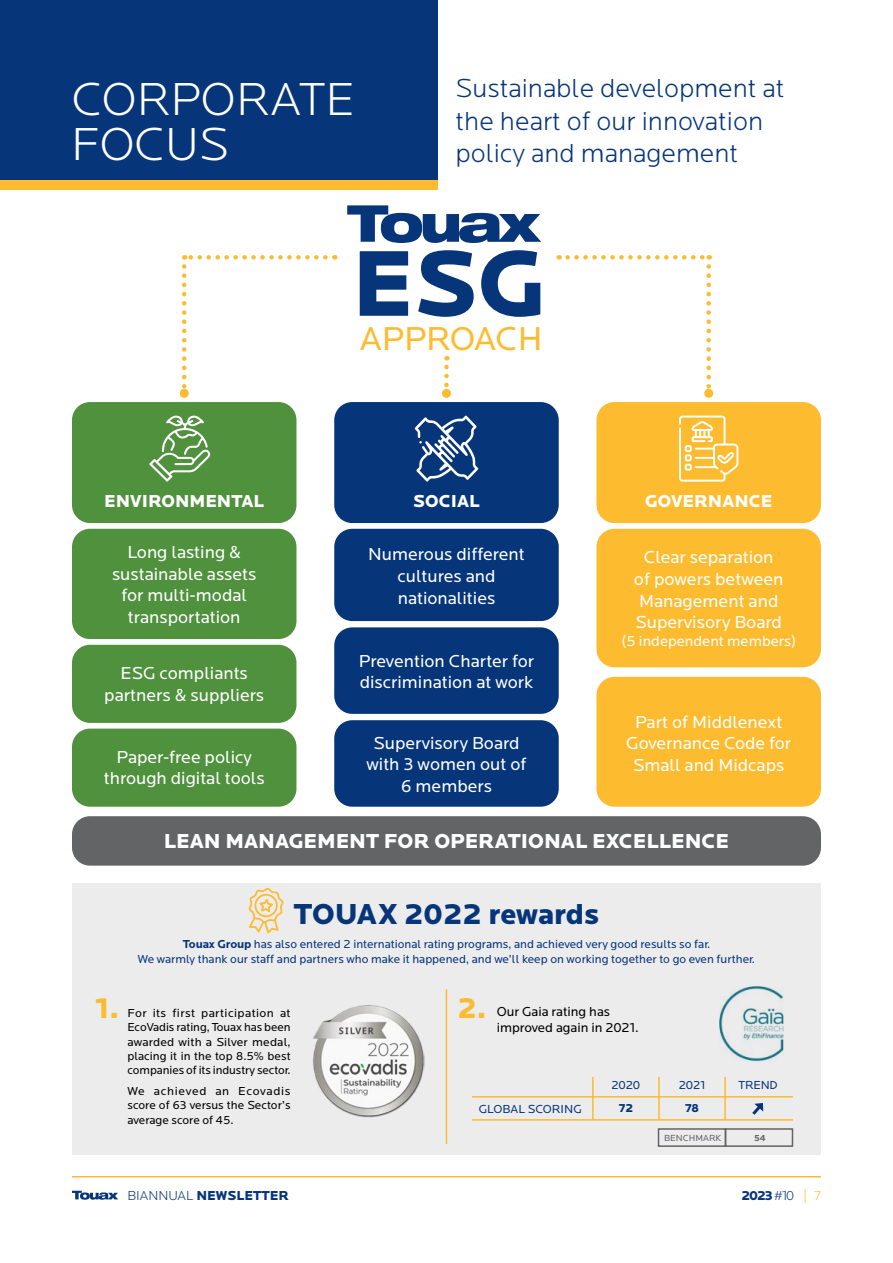
<style>
.page{position:relative;width:893px;height:1263px;background:#fff}
.page>*{position:absolute;margin:0;border:0;box-sizing:border-box;transform-origin:0 0}
.t1{font:900 96.9px "Locator";color:#06357a}
.t2{font:300 48px/45px "Locator";color:#fff}
.t3{font:34.35px "Locator";color:#fdbb30}
.t4{font:900 30px "Locator";letter-spacing:-.005em;color:#06357a}
.t5{font:900 30px "Locator";color:#fdbb30}
.t6{font:300 27px/32.4px "Locator";color:#06357a}
.t7{font:900 21px "Locator";color:#fff}
.t8{font:18px/21.6px "Locator";color:#fff;text-align:center}
.t9{font:900 18px "Locator";color:#fff}
.t10{font:15px "Locator";color:#fff}
.t11{font:13.5px/16.2px "Locator";color:#000}
.t12{font:900 13.5px "Locator";color:#06357a}
.t13{font:12.15px "Locator";color:#06357a}
.t14{font:900 12.15px "Locator";color:#06357a}
.t15{font:12px/14.4px "Locator";color:#000;text-align:justify}
.t16{font:12px/14.4px "Locator";color:#06357a;text-align:center}
.t17{font:9.15px "Locator";color:#636466}
.t18{font:700 9.15px "Locator";color:#636466}
.s1{font-weight:700}
.s2{font-weight:300}
.s3{font-weight:300;color:#fdbb30}
</style>
<div class="page">
<svg style="left:72px;top:1191px;width:46px;height:9px"></svg>
<div style="left:72px;top:884px;width:749px;height:271px;background:#ececed"></div>
<div style="left:72px;top:402px;width:224px;height:121px;background:#50913e;border-radius:18px"></div>
<div style="left:72px;top:529px;width:224px;height:110px;background:#50913e;border-radius:18px"></div>
<div style="left:334px;top:529px;width:225px;height:92px;background:#06357a;border-radius:18px"></div>
<div style="left:596px;top:529px;width:225px;height:138px;background:#fdbb30;border-radius:18px"></div>
<div style="left:72px;top:645px;width:224px;height:78px;background:#50913e;border-radius:18px"></div>
<div style="left:334px;top:627px;width:225px;height:87px;background:#06357a;border-radius:18px"></div>
<div style="left:596px;top:677px;width:225px;height:130px;background:#fdbb30;border-radius:18px"></div>
<div style="left:72px;top:729px;width:224px;height:78px;background:#50913e;border-radius:18px"></div>
<div style="left:72px;top:816px;width:749px;height:50px;background:#636466;border-radius:18px"></div>
<div style="left:334px;top:720px;width:225px;height:87px;background:#06357a;border-radius:18px"></div>
<div style="left:334px;top:402px;width:225px;height:121px;background:#06357a;border-radius:18px"></div>
<div style="left:596px;top:402px;width:225px;height:121px;background:#fdbb30;border-radius:18px"></div>
<div style="left:0;top:0;width:437px;height:189px;background:#06357a"></div>
<div style="left:0;top:180px;width:437px;height:9px;background:#fdbb30"></div>
<svg style="left:149px;top:415px;width:62px;height:67px"></svg>
<svg style="left:414px;top:415px;width:64px;height:67px"></svg>
<svg style="left:679px;top:416px;width:59px;height:66px"></svg>
<svg style="left:184px;top:255px;width:141px;height:5px"></svg>
<svg style="left:182px;top:266px;width:4px;height:123px"></svg>
<div style="left:180px;top:389px;width:9px;height:9px;background:#fdbb30;border-radius:50%"></div>
<svg style="left:568px;top:255px;width:142px;height:5px"></svg>
<svg style="left:706px;top:266px;width:5px;height:123px"></svg>
<div style="left:704px;top:389px;width:9px;height:9px;background:#fdbb30;border-radius:50%"></div>
<svg style="left:444px;top:367px;width:5px;height:22px"></svg>
<div style="left:442px;top:389px;width:9px;height:9px;background:#fdbb30;border-radius:50%"></div>
<svg style="left:248px;top:888px;width:36px;height:45px"></svg>
<img style="left:313px;top:1005px;width:111px;height:112px">
<img style="left:719px;top:986px;width:65px;height:75px">
<hr style="left:446px;top:989px;width:1px;height:155px;background:#fdbb30">
<hr style="left:592px;top:1077px;width:2px;height:43px;background:#fdbb30">
<hr style="left:658px;top:1077px;width:2px;height:43px;background:#fdbb30">
<hr style="left:724px;top:1077px;width:2px;height:43px;background:#fdbb30">
<svg style="left:752px;top:1103px;width:11px;height:12px"></svg>
<hr style="left:472px;top:1096px;width:321px;height:1px;background:#fdbb30">
<hr style="left:472px;top:1119px;width:321px;height:1px;background:#fdbb30">
<div style="left:658px;top:1128px;width:68px;height:19px;border:2px solid #636466"></div>
<div style="left:725px;top:1128px;width:68px;height:19px;border:2px solid #636466"></div>
<svg style="left:347px;top:205px;width:194px;height:38px"></svg>
<hr style="left:72px;top:1176px;width:749px;height:1px;background:#fdbb30">
<h2 class="t2" style="left:71px;top:76px;width:285px">CORPORATE<br>FOCUS</h2>
<h3 class="t6" style="left:455px;top:72px;width:331px">Sustainable development at the heart of our innovation policy and management</h3>
<h1 class="t1" style="left:351px;top:226px;width:196px">ESG</h1>
<h3 class="t3" style="left:360px;top:319px;width:184px">APPROACH</h3>
<p class="t9" style="left:413px;top:490px;width:68px">SOCIAL</p>
<p class="t9" style="left:645px;top:490px;width:129px">GOVERNANCE</p>
<p class="t9" style="left:104px;top:490px;width:161px">ENVIRONMENTAL</p>
<p class="t8" style="left:112px;top:541px;width:146px">Long lasting &amp; sustainable assets for multi-modal transportation</p>
<p class="t8" style="left:368px;top:544px;width:158px">Numerous different cultures and nationalities</p>
<p class="t8" style="left:634px;top:547px;width:151px">Clear separation of powers between<br>Management and<br>Supervisory Board</p>
<p class="t10" style="left:621px;top:633px;width:176px">(5 independent members)</p>
<p class="t8" style="left:104px;top:662px;width:161px">ESG compliants partners &amp; suppliers</p>
<p class="t8" style="left:359px;top:650px;width:177px;text-align:left">Prevention Charter for discrimination at work</p>
<p class="t8" style="left:104px;top:746px;width:162px">Paper-free policy through digital tools</p>
<p class="t8" style="left:366px;top:732px;width:161px">Supervisory Board with 3 women out of<br>6 members</p>
<p class="t8" style="left:626px;top:711px;width:166px">Part of Middlenext<br>Governance Code for<br>Small and Midcaps</p>
<p class="t7" style="left:164px;top:828px;width:567px">LEAN MANAGEMENT FOR OPERATIONAL EXCELLENCE</p>
<h3 class="t4" style="left:294px;top:896px;width:307px">TOUAX 2022 rewards</h3>
<p class="t16" style="left:138px;top:937px;width:619px"><span class="s1">Touax Group</span> has also entered 2 international rating programs, and achieved very good results so far.<br>We warmly thank our staff and partners who make it happened, and we’ll keep on working together to go even further.</p>
<h3 class="t5" style="left:95px;top:990px;width:25px">1.</h3>
<h3 class="t5" style="left:457px;top:990px;width:30px">2.</h3>
<p class="t11" style="left:497px;top:1004px;width:143px">Our Gaia rating has improved again in 2021.</p>
<p class="t15" style="left:127px;top:1006px;width:165px">For its first participation at EcoVadis rating, Touax has been awarded with a Silver medal, placing it in the top 8.5% best companies of its industry sector.</p>
<p class="t15" style="left:127px;top:1084px;width:165px">We achieved an Ecovadis score of 63 versus the Sector’s average score of 45.</p>
<p class="t13" style="left:611px;top:1078px;width:30px">2020</p>
<p class="t13" style="left:479px;top:1102px;width:104px">GLOBAL SCORING</p>
<p class="t14" style="left:619px;top:1101px;width:16px">72</p>
<p class="t13" style="left:679px;top:1078px;width:28px">2021</p>
<p class="t13" style="left:738px;top:1078px;width:41px">TREND</p>
<p class="t14" style="left:685px;top:1101px;width:16px">78</p>
<p class="t17" style="left:664px;top:1133px;width:59px">BENCHMARK</p>
<p class="t18" style="left:754px;top:1132px;width:13px">54</p>
<p class="t12" style="left:127px;top:1187px;width:163px"><span class="s2">BIANNUAL</span> NEWSLETTER</p>
<p class="t12" style="left:741px;top:1187px;width:81px">2023 <span class="s2">#10</span> <span class="s3">| 7</span></p>
</div>
